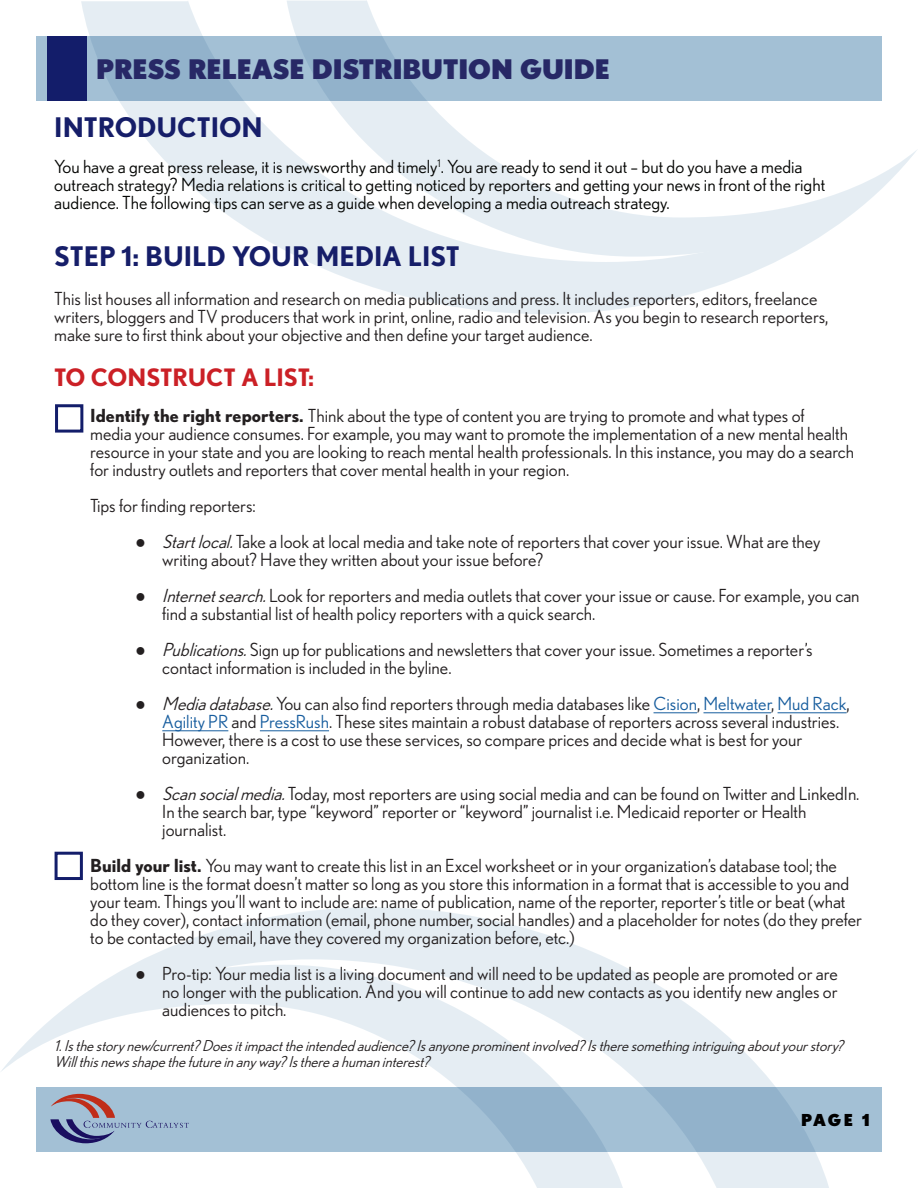
<style>
.page{position:relative;width:918px;height:1188px;background:#fff}
.page>*{position:absolute;margin:0;border:0;box-sizing:border-box;transform-origin:0 0}
.t1{font:700 27px "Nobel";color:#161e69}
.t2{font:900 27px "Nobel";color:#272866}
.t3{font:700 24px "Nobel";color:#cb2026}
.t4{font:18px/18px "Nobel";color:#231f20}
.t5{font:18px/18px "Nobel";color:#040503}
.t6{font:900 16.5px "Nobel";color:#000}
.t7{font:italic 15px/16.5px "Nobel";color:#231f20}
.s1{font-weight:700}
.s2{font-family:"Times New Roman"}
.s3{font-style:italic}
.s4{color:#175d9e}
</style>
<div class="page">
<svg style="left:81px;top:1px;width:703px;height:313px"></svg>
<svg style="left:287px;top:0;width:630px;height:257px"></svg>
<div style="left:48px;top:36px;width:39px;height:64px;background:#131d6a"></div>
<div style="left:36px;top:1087px;width:846px;height:65px;background:#a3c0d5"></div>
<svg style="left:133px;top:907px;width:696px;height:281px"></svg>
<svg style="left:1px;top:965px;width:630px;height:223px"></svg>
<hr style="left:654px;top:713px;width:43px;height:1px;background:#175d9e">
<hr style="left:703px;top:713px;width:68px;height:1px;background:#175d9e">
<hr style="left:778px;top:713px;width:69px;height:1px;background:#175d9e">
<hr style="left:162px;top:731px;width:66px;height:1px;background:#175d9e">
<hr style="left:260px;top:731px;width:69px;height:1px;background:#175d9e">
<div style="left:55px;top:404px;width:28px;height:29px;border:3px solid #131d6a"></div>
<div style="left:55px;top:852px;width:28px;height:28px;border:3px solid #131d6a"></div>
<p class="t2" style="left:96px;top:53px;width:515px">PRESS RELEASE DISTRIBUTION GUIDE</p>
<p class="t1" style="left:54px;top:111px;width:210px">INTRODUCTION</p>
<p class="t5" style="left:54px;top:157px;width:773px">You have a great press release, it is newsworthy and timely<sup>1</sup>. You are ready to send it out – but do you have a media outreach strategy? Media relations is critical to getting noticed by reporters and getting your news in front of the right audience. The following tips can serve as a guide when developing a media outreach strategy.</p>
<p class="t1" style="left:54px;top:240px;width:407px">STEP 1: BUILD YOUR MEDIA LIST</p>
<p class="t4" style="left:54px;top:290px;width:776px">This list houses all information and research on media publications and press. It includes reporters, editors, freelance writers, bloggers and TV producers that work in print, online, radio and television. As you begin to research reporters, make sure to first think about your objective and then define your target audience.</p>
<p class="t3" style="left:54px;top:363px;width:261px">TO CONSTRUCT A LIST:</p>
<p class="t4" style="left:90px;top:407px;width:765px"><span class="s1">Identify the right reporters.</span> Think about the type of content you are trying to promote and what types of<br>media your audience consumes. For example, you may want to promote the implementation of a new mental health resource in your state and you are looking to reach mental health professionals. In this instance, you may do a search for industry outlets and reporters that cover mental health in your region.</p>
<p class="t4" style="left:90px;top:497px;width:167px">Tips for finding reporters:</p>
<p class="t4" style="left:162px;top:533px;width:660px;text-indent:-27px"><span class="s2">●</span> <span class="s3">Startlocal.</span>Take a look at local media and take note of reporters that cover your issue. What are they writing about? Have they written about your issue before?</p>
<p class="t4" style="left:162px;top:587px;width:699px;text-indent:-27px"><span class="s2">●</span> <span class="s3">Internetsearch.</span>Look for reporters and media outlets that cover your issue or cause. For example, you can find a substantial list of health policy reporters with a quick search.</p>
<p class="t4" style="left:162px;top:641px;width:652px;text-indent:-27px"><span class="s2">●</span> <span class="s3">Publications.</span>Sign up for publications and newsletters that cover your issue. Sometimes a reporter’s contact information is included in the byline.</p>
<p class="t4" style="left:162px;top:695px;width:689px;text-indent:-27px"><span class="s2">●</span> <span class="s3">Mediadatabase.</span>You can also find reporters through media databases like <span class="s4">Cision</span>, <span class="s4">Meltwater</span>, <span class="s4">Mud Rack</span>, <span class="s4">Agility PR</span> and <span class="s4">PressRush</span>. These sites maintain a robust database of reporters across several industries.<br>However, there is a cost to use these services, so compare prices and decide what is best for your organization.</p>
<p class="t4" style="left:162px;top:785px;width:699px;text-indent:-27px"><span class="s2">●</span> <span class="s3">Scansocialmedia.</span>Today, most reporters are using social media and can be found on Twitter and LinkedIn.<br>In the search bar, type “keyword” reporter or “keyword” journalist i.e. Medicaid reporter or Health journalist.</p>
<p class="t4" style="left:90px;top:857px;width:773px"><span class="s1">Build your list.</span> You may want to create this list in an Excel worksheet or in your organization’s database tool; the bottom line is the format doesn’t matter so long as you store this information in a format that is accessible to you and your team. Things you’ll want to include are: name of publication, name of the reporter, reporter’s title or beat (what do they cover), contact information (email, phone number, social handles) and a placeholder for notes (do they prefer to be contacted by email, have they covered my organization before, etc.)</p>
<p class="t4" style="left:162px;top:965px;width:677px;text-align:justify;text-indent:-27px"><span class="s2">●</span> Pro-tip: Your media list is a living document and will need to be updated as people are promoted or are no longer with the publication. And you will continue to add new contacts as you identify new angles or audiences to pitch.</p>
<p class="t7" style="left:54px;top:1037px;width:795px">1.Isthestorynew/current?Doesitimpacttheintendedaudience?Isanyoneprominentinvolved?Istheresomethingintriguingaboutyourstory?<br>Willthisnewsshapethefutureinanyway?Isthereahumaninterest?</p>
<p class="t6" style="left:801px;top:1110px;width:70px">PAGE 1</p>
</div>
